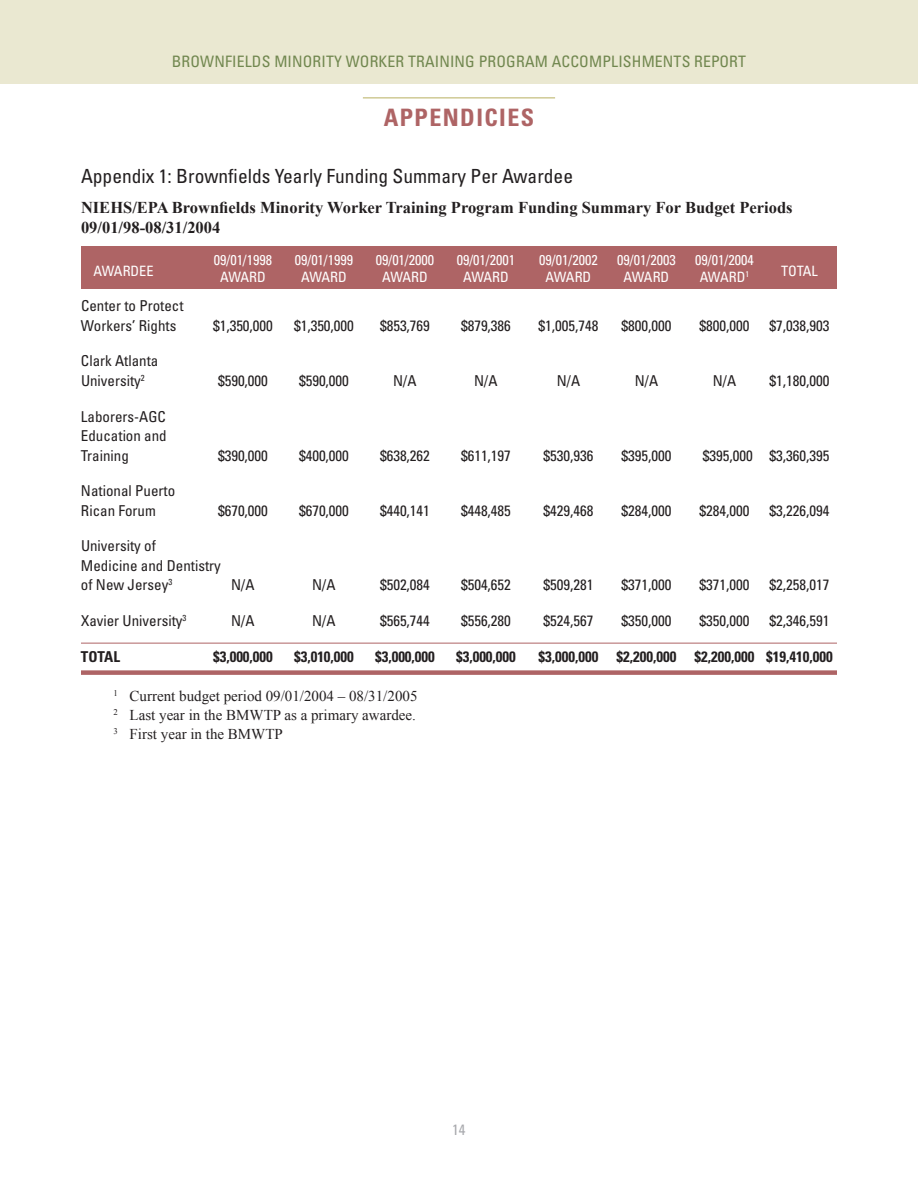
<style>
.page{position:relative;width:918px;height:1188px;background:#fff}
.page>*{position:absolute;margin:0;border:0;box-sizing:border-box;transform-origin:0 0}
.t1{font:700 condensed 24px "Univers";letter-spacing:.06em;color:#ae6465}
.t2{font:condensed 19.5px "Univers";color:#231f20}
.t3{font:700 16.5px/19.5px "Times New Roman";color:#231f20}
.t4{font:condensed 15.75px "Univers";letter-spacing:.01em;color:#71874f}
.t5{font:condensed 15px/19.5px "Univers";color:#231f20}
.t6{font:15px/19.2px "Times New Roman";color:#231f20;text-align:justify}
.t7{font:700 condensed 15px "Univers";color:#231f20}
.t8{font:condensed 15px "Univers";color:#a8a9ad}
.t9{font:condensed 14.25px "Univers";color:#fff}
.t10{font:condensed 8.25px "Univers";color:#fff}
</style>
<div class="page">
<div style="left:0;top:0;width:918px;height:84px;background:#eae8d1"></div>
<div style="left:81px;top:247px;width:756px;height:42px;background:#ae6465"></div>
<hr style="left:363px;top:97px;width:192px;height:2px;background:#cfca95">
<div style="left:81px;top:670px;width:756px;height:5px;background:#ae6465"></div>
<hr style="left:81px;top:643px;width:756px;height:1px;background:#ae6465">
<p class="t4" style="left:172px;top:51px;width:576px">Brownfields Minority Worker Training Program Accomplishm ents Report</p>
<h1 class="t1" style="left:384px;top:102px;width:152px">APPENDICIES</h1>
<h2 class="t2" style="left:81px;top:164px;width:494px">Appendix 1: Brownfields Yearly Funding Summary Per Awardee</h2>
<p class="t3" style="left:81px;top:198px;width:713px">NIEHS/EPA Brownfields Minority Worker Training Program Funding Summary For Budget Periods<br>09/01/98-08/31/2004</p>
<p class="t9" style="left:94px;top:262px;width:10px">AWARDEE</p>
<p class="t9" style="left:214px;top:251px;width:57px">09/01/1998</p>
<p class="t9" style="left:295px;top:251px;width:60px">09/01/1999</p>
<p class="t9" style="left:376px;top:251px;width:60px">09/01/2000</p>
<p class="t9" style="left:457px;top:251px;width:60px">09/01/2001</p>
<p class="t9" style="left:539px;top:251px;width:60px">09/01/2002</p>
<p class="t9" style="left:617px;top:251px;width:60px">09/01/2003</p>
<p class="t9" style="left:695px;top:251px;width:60px">09/01/2004</p>
<p class="t9" style="left:781px;top:262px;width:9px">TOTAL</p>
<p class="t9" style="left:220px;top:268px;width:14px">AWARDAWARDAWARDAWARDAWARDAWARDAWARD</p>
<p class="t10" style="left:745px;top:269px;width:5px">1</p>
<p class="t5" style="left:81px;top:296px;width:104px">Center to Protect<br>Workers’ Rights</p>
<p class="t5" style="left:81px;top:351px;width:79px">Clark Atlanta<br>University<sup>2</sup></p>
<p class="t5" style="left:81px;top:406px;width:87px">Laborers-AGC<br>Education and<br>Training</p>
<p class="t5" style="left:213px;top:315px;width:61px">$1,350,000</p>
<p class="t5" style="left:294px;top:315px;width:61px">$1,350,000</p>
<p class="t5" style="left:380px;top:315px;width:51px">$853,769</p>
<p class="t5" style="left:461px;top:315px;width:42px">$879,386</p>
<p class="t5" style="left:539px;top:315px;width:58px">$1,005,748</p>
<p class="t5" style="left:622px;top:315px;width:51px">$800,000</p>
<p class="t5" style="left:700px;top:315px;width:51px">$800,000</p>
<p class="t5" style="left:770px;top:315px;width:61px">$7,038,903</p>
<p class="t5" style="left:218px;top:371px;width:51px">$590,000</p>
<p class="t5" style="left:299px;top:371px;width:78px">$590,000 N</p>
<p class="t5" style="left:403px;top:371px;width:31px">/AN</p>
<p class="t5" style="left:484px;top:371px;width:31px">/AN</p>
<p class="t5" style="left:567px;top:371px;width:30px">/AN</p>
<p class="t5" style="left:645px;top:371px;width:30px">/AN</p>
<p class="t5" style="left:723px;top:371px;width:10px">/A</p>
<p class="t5" style="left:770px;top:371px;width:61px">$1,180,000</p>
<p class="t5" style="left:218px;top:445px;width:51px">$390,000</p>
<p class="t5" style="left:299px;top:445px;width:51px">$400,000</p>
<p class="t5" style="left:380px;top:445px;width:51px">$638,262</p>
<p class="t5" style="left:461px;top:445px;width:51px">$611,197</p>
<p class="t5" style="left:544px;top:445px;width:48px">$530,936</p>
<p class="t5" style="left:622px;top:445px;width:51px">$395,000</p>
<p class="t5" style="left:703px;top:445px;width:128px">$395,000 $3,360,395</p>
<p class="t5" style="left:81px;top:481px;width:96px">National Puerto<br>Rican Forum</p>
<p class="t5" style="left:218px;top:500px;width:51px">$670,000</p>
<p class="t5" style="left:299px;top:500px;width:51px">$670,000</p>
<p class="t5" style="left:380px;top:500px;width:51px">$440,141</p>
<p class="t5" style="left:461px;top:500px;width:51px">$448,485</p>
<p class="t5" style="left:544px;top:500px;width:42px">$429,468</p>
<p class="t5" style="left:622px;top:500px;width:51px">$284,000</p>
<p class="t5" style="left:700px;top:500px;width:51px">$284,000</p>
<p class="t5" style="left:770px;top:500px;width:61px">$3,226,094</p>
<p class="t5" style="left:81px;top:536px;width:141px">University of<br>Medicine and Dentistry of N ew Jersey<sup>3</sup> N</p>
<p class="t5" style="left:241px;top:575px;width:31px">/AN</p>
<p class="t5" style="left:322px;top:575px;width:10px">/A</p>
<p class="t5" style="left:380px;top:575px;width:51px">$502,084</p>
<p class="t5" style="left:461px;top:575px;width:51px">$504,652</p>
<p class="t5" style="left:544px;top:575px;width:51px">$509,281</p>
<p class="t5" style="left:622px;top:575px;width:51px">$371,000</p>
<p class="t5" style="left:700px;top:575px;width:51px">$371,000</p>
<p class="t5" style="left:770px;top:575px;width:61px">$2,258,017</p>
<p class="t5" style="left:81px;top:611px;width:134px">Xavier University<sup>3</sup> N</p>
<p class="t5" style="left:241px;top:611px;width:31px">/AN</p>
<p class="t5" style="left:322px;top:611px;width:10px">/A</p>
<p class="t5" style="left:380px;top:611px;width:51px">$565,744</p>
<p class="t5" style="left:461px;top:611px;width:51px">$556,280</p>
<p class="t5" style="left:544px;top:611px;width:51px">$524,567</p>
<p class="t5" style="left:622px;top:611px;width:51px">$350,000</p>
<p class="t5" style="left:700px;top:611px;width:51px">$350,000</p>
<p class="t5" style="left:770px;top:611px;width:61px">$2,346,591</p>
<p class="t7" style="left:81px;top:647px;width:30px">TOTAL</p>
<p class="t7" style="left:213px;top:647px;width:61px">$3,000,000</p>
<p class="t7" style="left:294px;top:647px;width:61px">$3,010,000</p>
<p class="t7" style="left:375px;top:647px;width:61px">$3,000,000</p>
<p class="t7" style="left:456px;top:647px;width:61px">$3,000,000</p>
<p class="t7" style="left:539px;top:647px;width:296px">$3,000,000 $2,200,000 $2,200,000 $19,410,000</p>
<p class="t6" style="left:113px;top:686px;width:306px"><sup>1</sup> Current budget period 09/01/2004 – 08/31/2005<br><sup>2</sup> Last year in the BMWTP as a primary awardee.<br><sup>3</sup> First year in the BMWTP</p>
<p class="t8" style="left:452px;top:1120px;width:15px">14</p>
</div>
